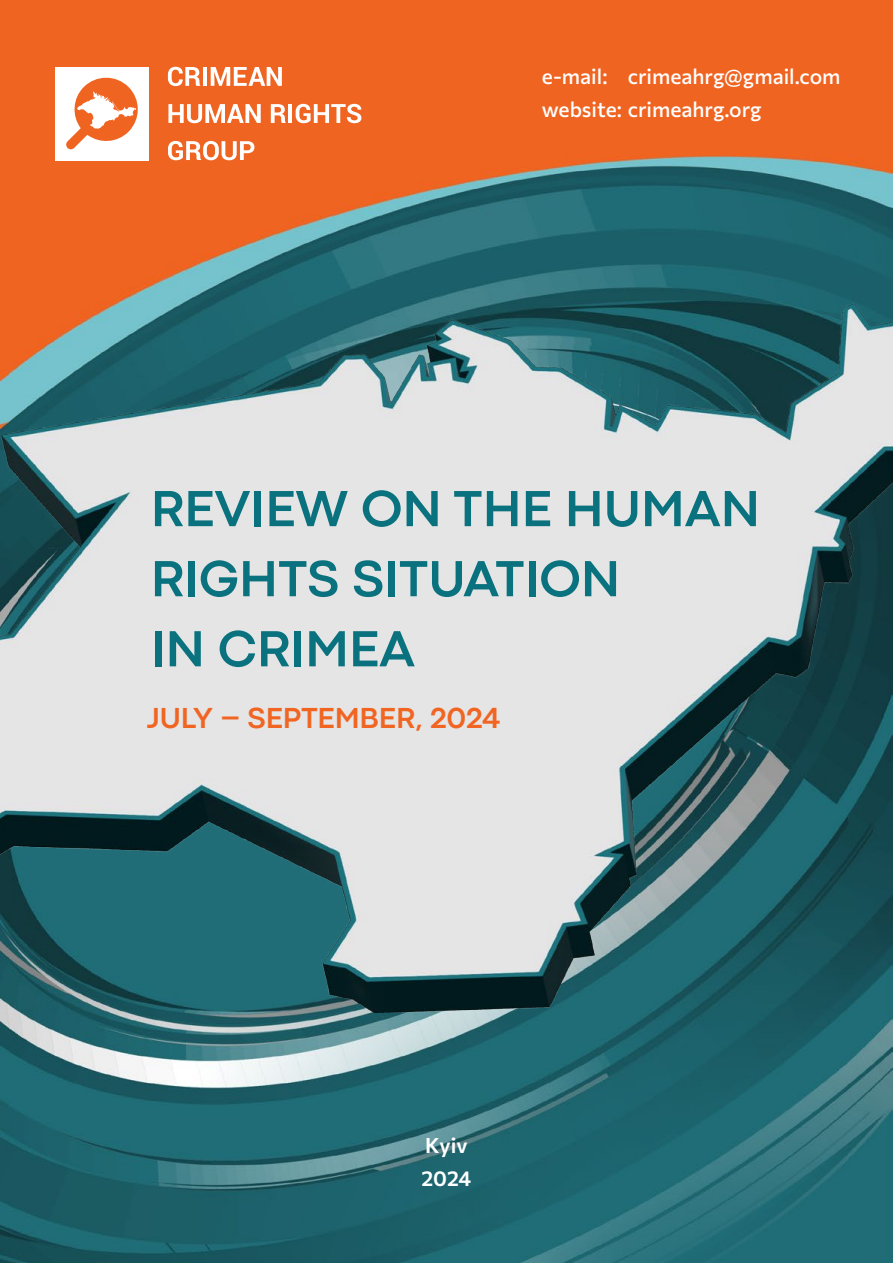
<style>
.page{position:relative;width:893px;height:1263px;background:#fff}
.page>*{position:absolute;margin:0;border:0;box-sizing:border-box;transform-origin:0 0}
.t1{font:700 52.95px/70.1px "Codec Pro";color:#0a727e}
.t2{font:700 30.15px "Codec Pro";color:#f16522}
.t3{font:500 21px/33px "Commissioner";color:#fff}
.t4{font:600 21px/32.7px "Commissioner";letter-spacing:-.005em;color:#fff}
</style>
<div class="page">
<img style="left:0;top:0;width:893px;height:1263px">
<img style="left:0;top:227px;width:893px;height:785px">
<div style="left:55px;top:67px;width:94px;height:93px;background:#fff"></div>
<svg style="left:66px;top:77px;width:72px;height:72px"></svg>
<svg style="left:168px;top:67px;width:32px;height:19px"></svg>
<hr style="left:203px;top:67px;width:4px;height:19px;background:#fff">
<svg style="left:168px;top:104px;width:93px;height:19px"></svg>
<svg style="left:211px;top:67px;width:71px;height:19px"></svg>
<svg style="left:271px;top:104px;width:15px;height:19px"></svg>
<hr style="left:289px;top:104px;width:3px;height:19px;background:#fff">
<svg style="left:296px;top:104px;width:65px;height:19px"></svg>
<svg style="left:168px;top:141px;width:86px;height:19px"></svg>
<p class="t3" style="left:542px;top:58px;width:300px">e-mail: crimeahrg@gmail.com website: crimeahrg.org</p>
<h1 class="t1" style="left:151px;top:473px;width:611px">REVIEW ON THE HUMAN<br>RIGHTS SITUATION<br>IN CRIMEA</h1>
<h2 class="t2" style="left:147px;top:700px;width:355px">JULY – SEPTEMBER, 2024</h2>
<p class="t4" style="left:422px;top:1127px;width:51px">Кyiv<br>2024</p>
</div>
